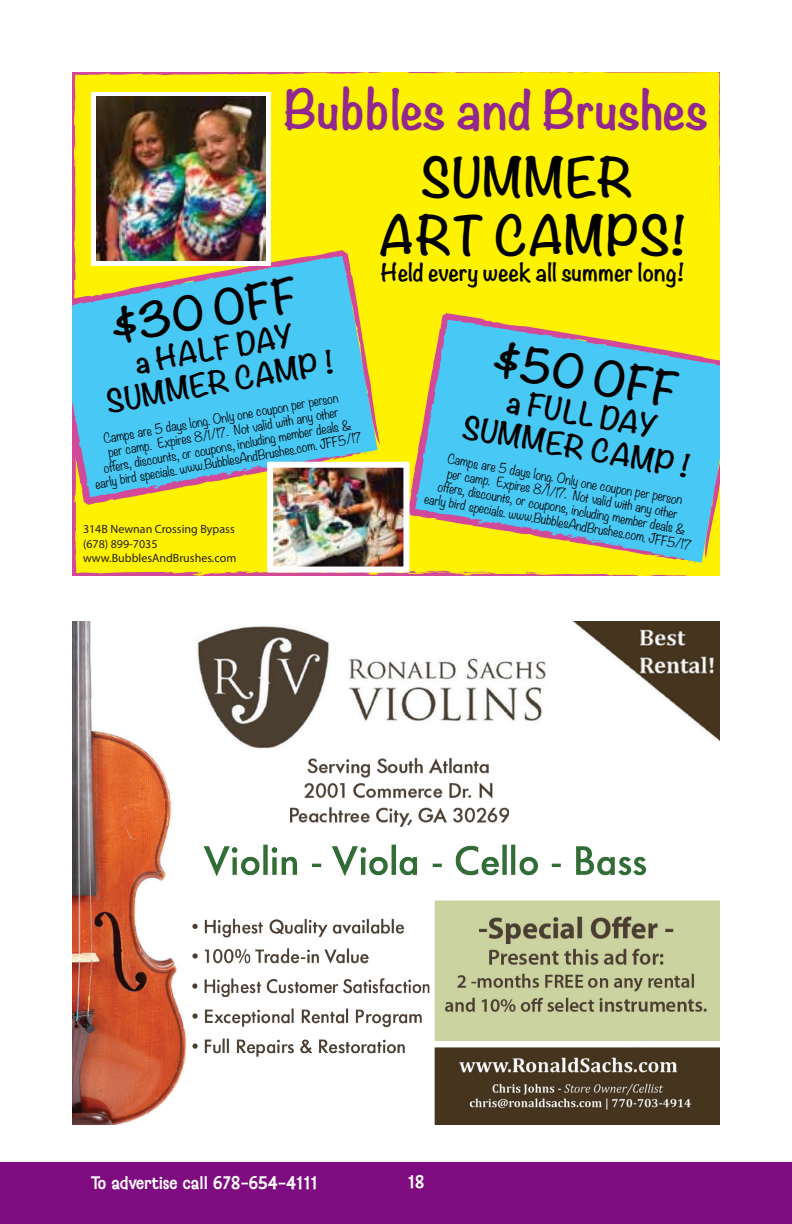
<style>
.page{position:relative;width:792px;height:1224px;background:#fff}
.page>*{position:absolute;margin:0;border:0;box-sizing:border-box;transform-origin:0 0}
.t1{font:700 48px "Noteworthy";color:#92278f}
.t2{font:700 48px/57.6px "Noteworthy";color:#010101;text-align:center}
.t3{font:700 42px "Noteworthy";color:#010101}
.t4{font:700 28px/33.6px "Noteworthy";color:#010101;text-align:center}
.t5{font:700 22px "Noteworthy";color:#010101}
.t6{font:16px "Baileywick JF Gothic";color:#fff}
.t7{font:300 12px/14.4px "Noteworthy";color:#010101;text-align:center}
.t8{font:12px/14.4px "Myriad Pro";color:#231f20}
</style>
<div class="page">
<div style="left:0;top:1162px;width:792px;height:62px;background:#7e0b80"></div>
<img style="left:72px;top:621px;width:648px;height:504px">
<div style="left:72px;top:72px;width:648px;height:504px;background:#fff200"></div>
<svg style="left:502px;top:572px;width:14px;height:1px"></svg>
<svg style="left:456px;top:571px;width:11px;height:2px"></svg>
<svg style="left:72px;top:246px;width:308px;height:262px;background:#6dc7c7"></svg>
<svg style="left:405px;top:313px;width:315px;height:247px;background:#77c9ba"></svg>
<svg style="left:687px;top:561px;width:11px;height:2px"></svg>
<div style="left:91px;top:92px;width:179px;height:173px;background:#fff"></div>
<img style="left:96px;top:97px;width:169px;height:164px">
<img style="left:274px;top:469px;width:128px;height:97px">
<div style="left:267px;top:462px;width:142px;height:111px;border:6px solid #fff"></div>
<p class="t1" style="left:284px;top:67px;width:427px">Bubbles and Brushes</p>
<p class="t3" style="left:105px;top:290px;width:191px;rotate:-10deg">$30 OFF</p>
<p class="t4" style="left:98px;top:351px;width:232px;rotate:-10deg">a HALF DAY<br>SUMMER CAMP !</p>
<p class="t7" style="left:86px;top:434px;width:272px;rotate:-10deg">Camps are 5 days long. Only one coupon per person<br>per camp. Expires 8/1/17. Not valid with any other<br>offers, discounts, or coupons, including member deals &amp; early bird specials. www.BubblesAndBrushes.com. JFF5/17</p>
<p class="t8" style="left:83px;top:522px;width:155px">314B Newnan Crossing Bypass (678) 899-7035 www.BubblesAndBrushes.com</p>
<p class="t2" style="left:379px;top:148px;width:309px">SUMMER<br>ART CAMPS!</p>
<p class="t5" style="left:381px;top:253px;width:305px">Held every week all summer long!</p>
<p class="t3" style="left:500px;top:322px;width:189px;rotate:10deg">$50 OFF</p>
<p class="t4" style="left:472px;top:376px;width:232px;rotate:10deg">a FULL DAY<br>SUMMER CAMP !</p>
<p class="t7" style="left:433px;top:448px;width:272px;rotate:10deg">Camps are 5 days long. Only one coupon per person<br>per camp. Expires 8/1/17. Not valid with any other<br>offers, discounts, or coupons, including member deals &amp; early bird specials. www.BubblesAndBrushes.com. JFF5/17</p>
<h3 class="t6" style="left:91px;top:1172px;width:229px">To advertise call 678-654-4111</h3>
<h3 class="t6" style="left:408px;top:1171px;width:19px">18</h3>
</div>
